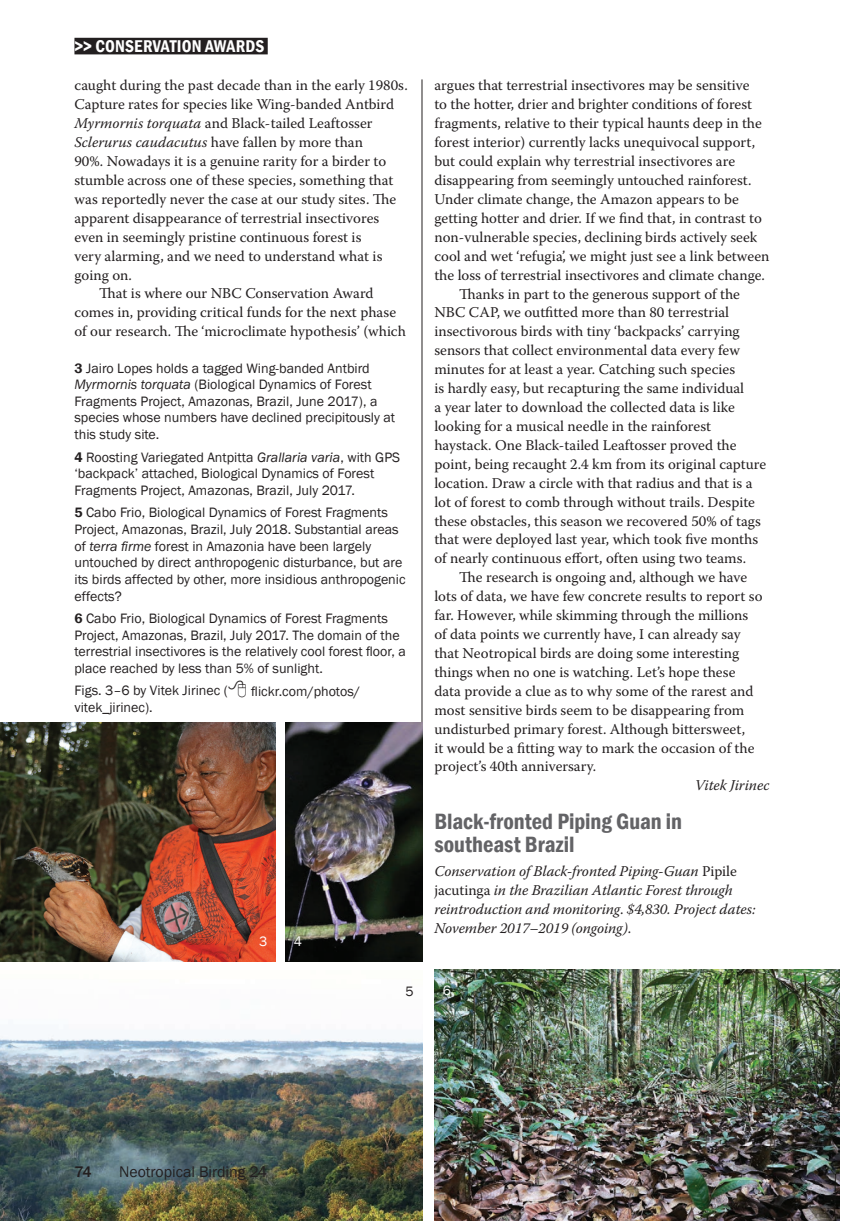
<style>
.page{position:relative;width:844px;height:1221px;background:#fff}
.page>*{position:absolute;margin:0;border:0;box-sizing:border-box;transform-origin:0 0}
.t1{font:600 condensed 22.75px/23.6px "Franklin Gothic";color:#636366}
.t2{font:600 condensed 17.5px "Franklin Gothic";letter-spacing:.01em;color:#fff}
.t3{font:15.75px "Franklin Gothic";color:#231f20}
.t4{font:500 15.75px "Franklin Gothic";color:#231f20}
.t5{font:14.88px "Warnock Pro";color:#231f20}
.t6{font:italic 14.88px/18.9px "Warnock Pro";letter-spacing:-.005em;color:#231f20}
.t7{font:14px/16.6px "Franklin Gothic";color:#231f20}
.t8{font:14px "Franklin Gothic";color:#fff}
.s1{font-style:italic}
.s2{font-weight:600}
.s3{font-style:normal}
</style>
<div class="page">
<hr style="left:421px;top:79px;width:1px;height:643px;background:#231f20">
<img style="left:0;top:722px;width:275px;height:239px">
<img style="left:285px;top:722px;width:137px;height:239px">
<img style="left:0;top:1035px;width:422px;height:185px">
<img style="left:434px;top:969px;width:404px;height:251px">
<div style="left:74px;top:38px;width:194px;height:16px;background:#231f20"></div>
<p class="t2" style="left:74px;top:34px;width:191px">&gt;&gt; CONSERVATION AWARDS</p>
<p class="t5" style="left:74px;top:76px;width:335px">caught during the past decade than in the early 1980s.</p>
<p class="t5" style="left:74px;top:95px;width:321px">Capture rates for species like Wing-banded Antbird</p>
<p class="t5" style="left:74px;top:114px;width:299px"><span class="s1">Myrmornis torquata</span> and Black-tailed Leaftosser</p>
<p class="t5" style="left:74px;top:133px;width:290px"><span class="s1">Sclerurus caudacutus</span> have fallen by more than</p>
<p class="t5" style="left:74px;top:152px;width:313px">90%. Nowadays it is a genuine rarity for a birder to</p>
<p class="t5" style="left:74px;top:171px;width:320px">stumble across one of these species, something that</p>
<p class="t5" style="left:74px;top:190px;width:323px">was reportedly never the case at our study sites. The</p>
<p class="t5" style="left:74px;top:209px;width:306px">apparent disappearance of terrestrial insectivores</p>
<p class="t5" style="left:74px;top:228px;width:288px">even in seemingly pristine continuous forest is</p>
<p class="t5" style="left:74px;top:247px;width:309px">very alarming, and we need to understand what is</p>
<p class="t5" style="left:74px;top:266px;width:59px">going on.</p>
<p class="t5" style="left:99px;top:284px;width:276px">That is where our NBC Conservation Award</p>
<p class="t5" style="left:74px;top:303px;width:323px">comes in, providing critical funds for the next phase</p>
<p class="t5" style="left:74px;top:322px;width:333px">of our research. The ‘microclimate hypothesis’ (which</p>
<p class="t7" style="left:74px;top:360px;width:322px"><span class="s2">3</span> Jairo Lopes holds a tagged Wing-banded Antbird <span class="s1">Myrmornis torquata</span> (Biological Dynamics of Forest Fragments Project, Amazonas, Brazil, June 2017), a species whose numbers have declined precipitously at this study site.</p>
<p class="t7" style="left:74px;top:449px;width:327px"><span class="s2">4</span> Roosting Variegated Antpitta <span class="s1">Grallaria varia</span>, with GPS ‘backpack’ attached, Biological Dynamics of Forest<br>Fragments Project, Amazonas, Brazil, July 2017.</p>
<p class="t7" style="left:74px;top:504px;width:332px"><span class="s2">5</span> Cabo Frio, Biological Dynamics of Forest Fragments Project, Amazonas, Brazil, July 2018. Substantial areas of <span class="s1">terra firme</span> forest in Amazonia have been largely untouched by direct anthropogenic disturbance, but are its birds affected by other, more insidious anthropogenic effects?</p>
<p class="t7" style="left:74px;top:610px;width:333px"><span class="s2">6</span> Cabo Frio, Biological Dynamics of Forest Fragments Project, Amazonas, Brazil, July 2017. The domain of the terrestrial insectivores is the relatively cool forest floor, a place reached by less than 5% of sunlight.</p>
<p class="t7" style="left:74px;top:682px;width:155px">Figs. 3–6 by Vitek Jirinec (</p>
<p class="t7" style="left:251px;top:683px;width:110px">flickr.com/photos/</p>
<p class="t7" style="left:74px;top:699px;width:80px">vitek_jirinec).</p>
<p class="t8" style="left:259px;top:932px;width:10px">3</p>
<p class="t8" style="left:294px;top:932px;width:10px">4</p>
<p class="t5" style="left:434px;top:77px;width:316px">argues that terrestrial insectivores may be sensitive</p>
<p class="t5" style="left:434px;top:95px;width:319px">to the hotter, drier and brighter conditions of forest</p>
<p class="t5" style="left:434px;top:114px;width:329px">fragments, relative to their typical haunts deep in the</p>
<p class="t5" style="left:434px;top:133px;width:322px">forest interior) currently lacks unequivocal support,</p>
<p class="t5" style="left:434px;top:152px;width:302px">but could explain why terrestrial insectivores are</p>
<p class="t5" style="left:434px;top:171px;width:318px">disappearing from seemingly untouched rainforest.</p>
<p class="t5" style="left:434px;top:190px;width:306px">Under climate change, the Amazon appears to be</p>
<p class="t5" style="left:434px;top:209px;width:329px">getting hotter and drier. If we find that, in contrast to</p>
<p class="t5" style="left:434px;top:228px;width:324px">non-vulnerable species, declining birds actively seek</p>
<p class="t5" style="left:434px;top:247px;width:336px">cool and wet ‘refugia’, we might just see a link between</p>
<p class="t5" style="left:434px;top:266px;width:332px">the loss of terrestrial insectivores and climate change.</p>
<p class="t5" style="left:459px;top:285px;width:282px">Thanks in part to the generous support of the</p>
<p class="t5" style="left:434px;top:303px;width:296px">NBC CAP, we outfitted more than 80 terrestrial</p>
<p class="t5" style="left:434px;top:322px;width:307px">insectivorous birds with tiny ‘backpacks’ carrying</p>
<p class="t5" style="left:434px;top:341px;width:307px">sensors that collect environmental data every few</p>
<p class="t5" style="left:434px;top:360px;width:302px">minutes for at least a year. Catching such species</p>
<p class="t5" style="left:434px;top:379px;width:311px">is hardly easy, but recapturing the same individual</p>
<p class="t5" style="left:434px;top:398px;width:302px">a year later to download the collected data is like</p>
<p class="t5" style="left:434px;top:417px;width:278px">looking for a musical needle in the rainforest</p>
<p class="t5" style="left:434px;top:436px;width:303px">haystack. One Black-tailed Leaftosser proved the</p>
<p class="t5" style="left:434px;top:455px;width:333px">point, being recaught 2.4 km from its original capture</p>
<p class="t5" style="left:434px;top:474px;width:319px">location. Draw a circle with that radius and that is a</p>
<p class="t5" style="left:434px;top:492px;width:322px">lot of forest to comb through without trails. Despite</p>
<p class="t5" style="left:434px;top:511px;width:328px">these obstacles, this season we recovered 50% of tags</p>
<p class="t5" style="left:434px;top:530px;width:325px">that were deployed last year, which took five months</p>
<p class="t5" style="left:434px;top:549px;width:313px">of nearly continuous effort, often using two teams.</p>
<p class="t5" style="left:459px;top:568px;width:289px">The research is ongoing and, although we have</p>
<p class="t5" style="left:434px;top:587px;width:329px">lots of data, we have few concrete results to report so</p>
<p class="t5" style="left:434px;top:606px;width:315px">far. However, while skimming through the millions</p>
<p class="t5" style="left:434px;top:625px;width:307px">of data points we currently have, I can already say</p>
<p class="t5" style="left:434px;top:644px;width:306px">that Neotropical birds are doing some interesting</p>
<p class="t5" style="left:434px;top:663px;width:302px">things when no one is watching. Let’s hope these</p>
<p class="t5" style="left:434px;top:682px;width:320px">data provide a clue as to why some of the rarest and</p>
<p class="t5" style="left:434px;top:700px;width:311px">most sensitive birds seem to be disappearing from</p>
<p class="t5" style="left:434px;top:719px;width:312px">undisturbed primary forest. Although bittersweet,</p>
<p class="t5" style="left:434px;top:738px;width:321px">it would be a fitting way to mark the occasion of the</p>
<p class="t5" style="left:434px;top:757px;width:163px">project’s 40th anniversary.</p>
<p class="t6" style="left:694px;top:775px;width:76px">Vitek Jirinec</p>
<h1 class="t1" style="left:434px;top:808px;width:249px">Black-fronted Piping Guan in southeast Brazil</h1>
<p class="t6" style="left:434px;top:861px;width:323px">Conservation of Black-fronted Piping-Guan <span class="s3">Pipile jacutinga</span> in the Brazilian Atlantic Forest through reintroduction and monitoring<span class="s3">.</span> $4,830. Project dates:<br>November 2017–2019 (ongoing)<span class="s3">.</span></p>
<p class="t4" style="left:74px;top:1161px;width:19px">74</p>
<p class="t3" style="left:119px;top:1161px;width:149px">Neotropical Birding 24</p>
<p class="t7" style="left:405px;top:983px;width:10px">5</p>
<p class="t8" style="left:442px;top:981px;width:10px">6</p>
</div>
